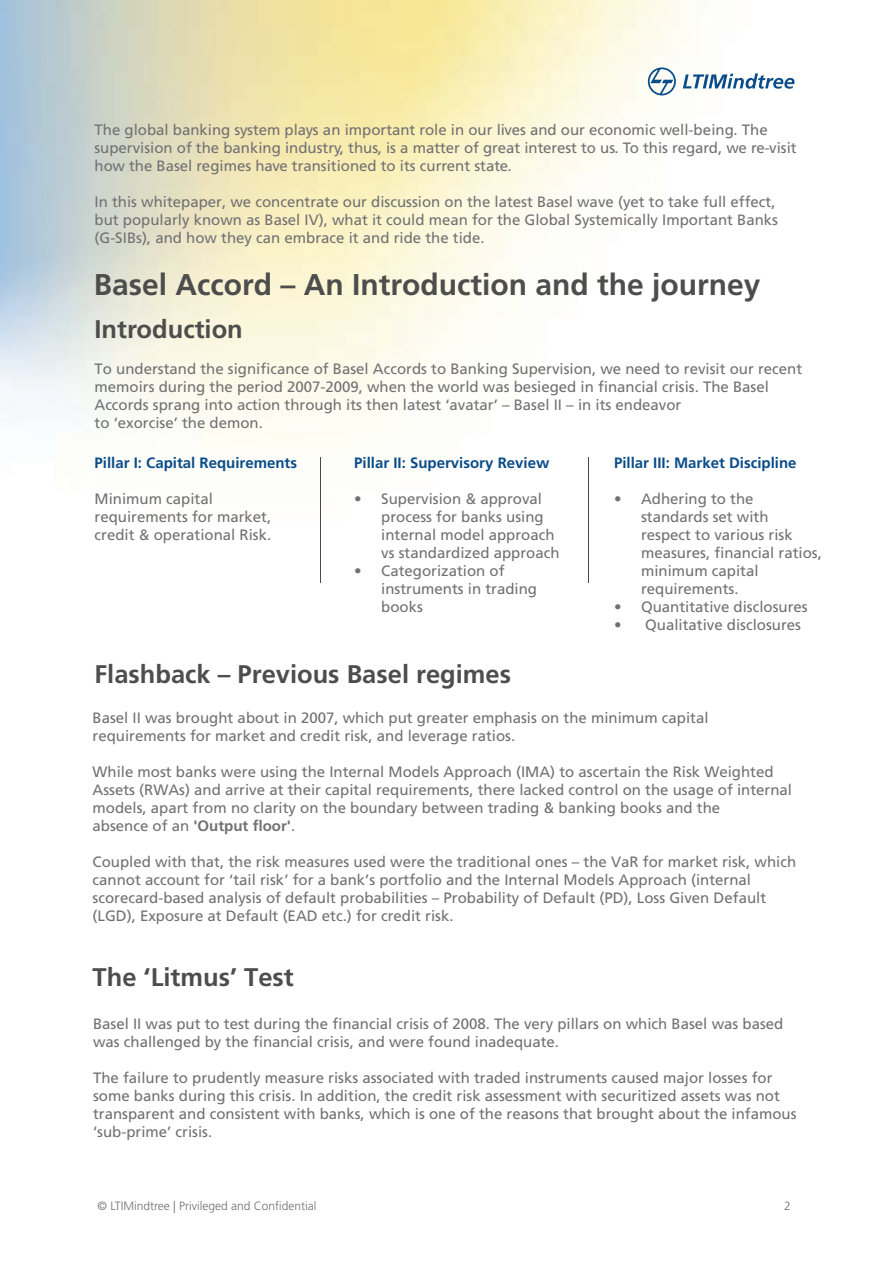
<style>
.page{position:relative;width:893px;height:1263px;background:#fff}
.page>*{position:absolute;margin:0;border:0;box-sizing:border-box;transform-origin:0 0}
.t1{font:700 30px "Frutiger LT Pro";color:#4d4d4d}
.t2{font:700 25.5px "Frutiger LT Pro";color:#4d4d4d}
.t3{font:15px/18px "Frutiger LT Pro";color:#717173}
.t4{font:700 15px "Frutiger LT Pro";color:#0a4c89}
.t5{font:300 12px "Frutiger LT Pro";color:#6e6f72}
.s1{font-weight:700}
</style>
<div class="page">
<img style="left:0;top:0;width:795px;height:583px">
<hr style="left:320px;top:457px;width:1px;height:125px;background:#494949">
<hr style="left:588px;top:457px;width:1px;height:125px;background:#494949">
<svg style="left:648px;top:67px;width:28px;height:28px"></svg>
<svg style="left:683px;top:73px;width:111px;height:16px"></svg>
<p class="t3" style="left:94px;top:121px;width:704px">The global banking system plays an important role in our lives and our economic well-being. The supervision of the banking industry, thus, is a matter of great interest to us. To this regard, we re-visit how the Basel regimes have transitioned to its current state.</p>
<p class="t3" style="left:94px;top:193px;width:685px">In this whitepaper, we concentrate our discussion on the latest Basel wave (yet to take full effect, but popularly known as Basel IV), what it could mean for the Global Systemically Important Banks (G-SIBs), and how they can embrace it and ride the tide.</p>
<h1 class="t1" style="left:94px;top:267px;width:668px">Basel Accord – An Introduction and the journey</h1>
<h2 class="t2" style="left:95px;top:314px;width:150px">Introduction</h2>
<p class="t3" style="left:94px;top:360px;width:709px">To understand the significance of Basel Accords to Banking Supervision, we need to revisit our recent memoirs during the period 2007-2009, when the world was besieged in financial crisis. The Basel Accords sprang into action through its then latest ‘avatar’ – Basel II – in its endeavor<br>to ‘exorcise’ the demon.</p>
<p class="t4" style="left:94px;top:454px;width:204px">Pillar I: Capital Requirements</p>
<p class="t3" style="left:94px;top:490px;width:178px">Minimum capital requirements for market, credit &amp; operational Risk.</p>
<p class="t4" style="left:354px;top:454px;width:197px">Pillar II: Supervisory Review</p>
<p class="t3" style="left:381px;top:490px;width:180px;text-indent:-27px">• Supervision &amp; approval process for banks using internal model approach vs standardized approach</p>
<p class="t3" style="left:381px;top:562px;width:157px;text-indent:-27px">• Categorization of instruments in trading books</p>
<p class="t4" style="left:614px;top:454px;width:184px">Pillar III: Market Discipline</p>
<p class="t3" style="left:641px;top:490px;width:182px;text-indent:-27px">• Adhering to the standards set with respect to various risk measures, financial ratios, minimum capital requirements.</p>
<p class="t3" style="left:614px;top:598px;width:195px">• Quantitative disclosures</p>
<p class="t3" style="left:614px;top:616px;width:189px">• Qualitative disclosures</p>
<h2 class="t2" style="left:94px;top:659px;width:418px">Flashback – Previous Basel regimes</h2>
<p class="t3" style="left:93px;top:709px;width:617px">Basel II was brought about in 2007, which put greater emphasis on the minimum capital requirements for market and credit risk, and leverage ratios.</p>
<p class="t3" style="left:93px;top:763px;width:701px">While most banks were using the Internal Models Approach (IMA) to ascertain the Risk Weighted Assets (RWAs) and arrive at their capital requirements, there lacked control on the usage of internal models, apart from no clarity on the boundary between trading &amp; banking books and the<br>absence of an <span class="s1">'Output floor'</span>.</p>
<p class="t3" style="left:93px;top:853px;width:705px">Coupled with that, the risk measures used were the traditional ones – the VaR for market risk, which cannot account for ‘tail risk’ for a bank’s portfolio and the Internal Models Approach (internal scorecard-based analysis of default probabilities – Probability of Default (PD), Loss Given Default (LGD), Exposure at Default (EAD etc.) for credit risk.</p>
<h2 class="t2" style="left:93px;top:962px;width:203px">The ‘Litmus’ Test</h2>
<p class="t3" style="left:93px;top:1014px;width:692px">Basel II was put to test during the financial crisis of 2008. The very pillars on which Basel was based was challenged by the financial crisis, and were found inadequate.</p>
<p class="t3" style="left:93px;top:1068px;width:705px">The failure to prudently measure risks associated with traded instruments caused major losses for some banks during this crisis. In addition, the credit risk assessment with securitized assets was not transparent and consistent with banks, which is one of the reasons that brought about the infamous ‘sub-prime’ crisis.</p>
<p class="t5" style="left:97px;top:1199px;width:220px">© LTIMindtree | Privileged and Confidential</p>
<p class="t5" style="left:784px;top:1199px;width:8px">2</p>
</div>
